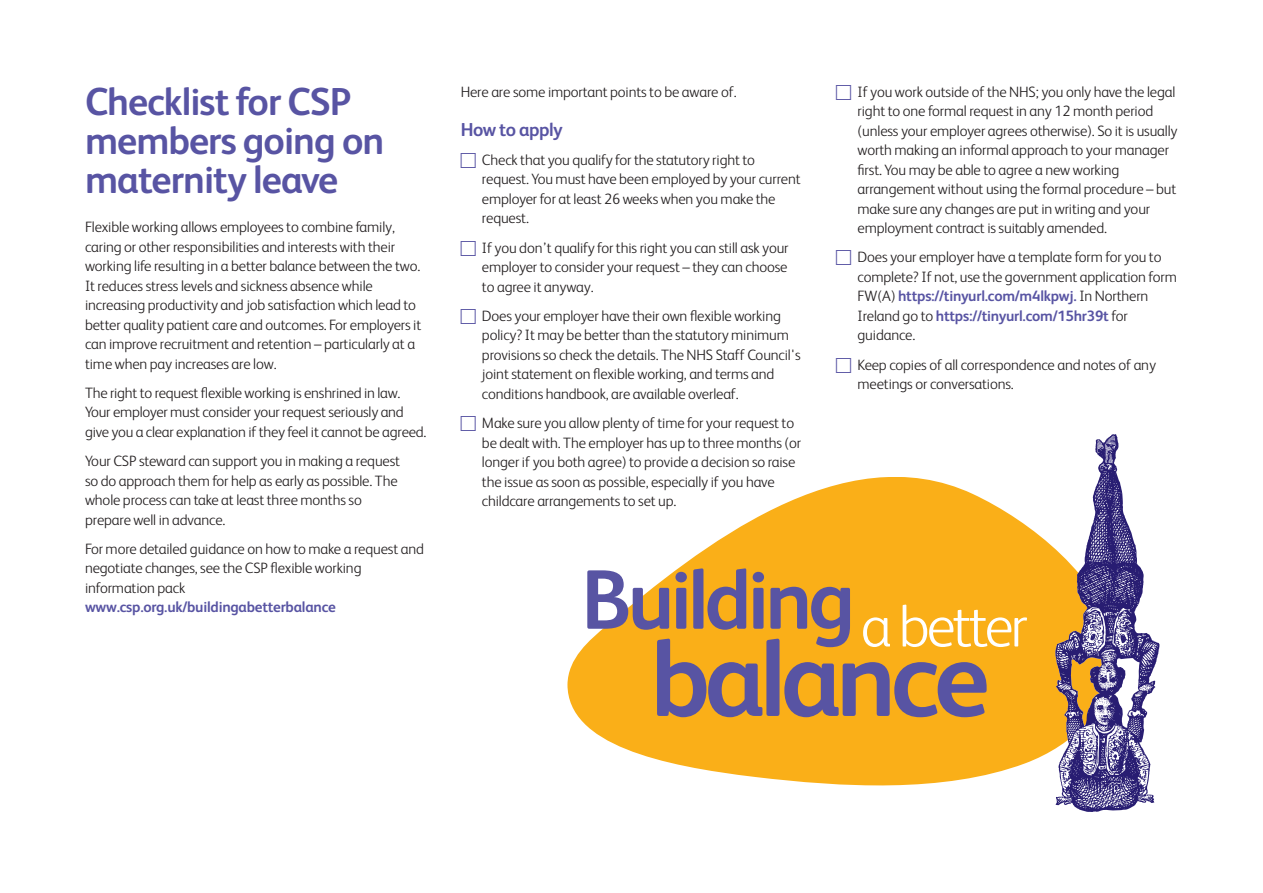
<style>
.page{position:relative;width:1263px;height:893px;background:#fff}
.page>*{position:absolute;margin:0;border:0;box-sizing:border-box;transform-origin:0 0}
.t1{font:700 39px/39px "FS Albert";letter-spacing:-.025em;color:#5854a3}
.t2{font:700 18.75px "FS Albert";letter-spacing:-.025em;color:#5854a3}
.t3{font:300 15px/19.5px "FS Albert";letter-spacing:-.01em;color:#231f20}
.t4{font:700 15px "FS Albert";letter-spacing:-.015em;color:#5854a3}
.s1{font-weight:700;color:#5854a3}
</style>
<div class="page">
<svg style="left:567px;top:477px;width:488px;height:308px;fill:#faaf18"></svg>
<svg style="left:1055px;top:434px;width:104px;height:378px"></svg>
<svg style="left:587px;top:568px;width:440px;height:149px;background:#cc994b"></svg>
<h1 class="t1" style="left:85px;top:86px;width:301px">Checklist for CSP members going on maternity leave</h1>
<p class="t3" style="left:85px;top:219px;width:338px">Flexible working allows employees to combine family, caring or other responsibilities and interests with their working life resulting in a better balance between the two.<br>It reduces stress levels and sickness absence while increasing productivity and job satisfaction which lead to better quality patient care and outcomes. For employers it can improve recruitment and retention – particularly at a time when pay increases are low.</p>
<p class="t3" style="left:85px;top:385px;width:343px">The right to request flexible working is enshrined in law.<br>Your employer must consider your request seriously and give you a clear explanation if they feel it cannot be agreed.</p>
<p class="t3" style="left:85px;top:453px;width:317px">Your CSP steward can support you in making a request so do approach them for help as early as possible. The whole process can take at least three months so prepare well in advance.</p>
<p class="t3" style="left:85px;top:541px;width:340px">For more detailed guidance on how to make a request and negotiate changes, see the CSP flexible working information pack</p>
<p class="t4" style="left:85px;top:602px;width:252px">www.csp.org.uk/buildingabetterbalance</p>
<p class="t3" style="left:461px;top:83px;width:277px">Here are some important points to be aware of.</p>
<p class="t2" style="left:461px;top:123px;width:104px">How to apply</p>
<p class="t3" style="left:482px;top:152px;width:320px">Check that you qualify for the statutory right to request. You must have been employed by your current employer for at least 26 weeks when you make the request.</p>
<p class="t3" style="left:482px;top:239px;width:308px;text-align:justify">If you don’t qualify for this right you can still ask your employer to consider your request – they can choose to agree it anyway.</p>
<p class="t3" style="left:482px;top:308px;width:320px">Does your employer have their own flexible working policy? It may be better than the statutory minimum provisions so check the details. The NHS Staff Council's joint statement on flexible working, and terms and conditions handbook, are available overleaf.</p>
<p class="t3" style="left:482px;top:415px;width:321px">Make sure you allow plenty of time for your request to be dealt with. The employer has up to three months (or longer if you both agree) to provide a decision so raise the issue as soon as possible, especially if you have childcare arrangements to set up.</p>
<p class="t3" style="left:857px;top:83px;width:321px">If you work outside of the NHS; you only have the legal right to one formal request in any 12 month period (unless your employer agrees otherwise). So it is usually worth making an informal approach to your manager first. You may be able to agree a new working arrangement without using the formal procedure – but make sure any changes are put in writing and your employment contract is suitably amended.</p>
<p class="t3" style="left:857px;top:249px;width:321px">Does your employer have a template form for you to complete? If not, use the government application form FW(A) <span class="s1">https://tinyurl.com/m4lkpwj.</span> In Northern Ireland go to <span class="s1">https://tinyurl.com/15hr39t</span> for guidance.</p>
<p class="t3" style="left:857px;top:356px;width:300px">Keep copies of all correspondence and notes of any meetings or conversations.</p>
</div>
